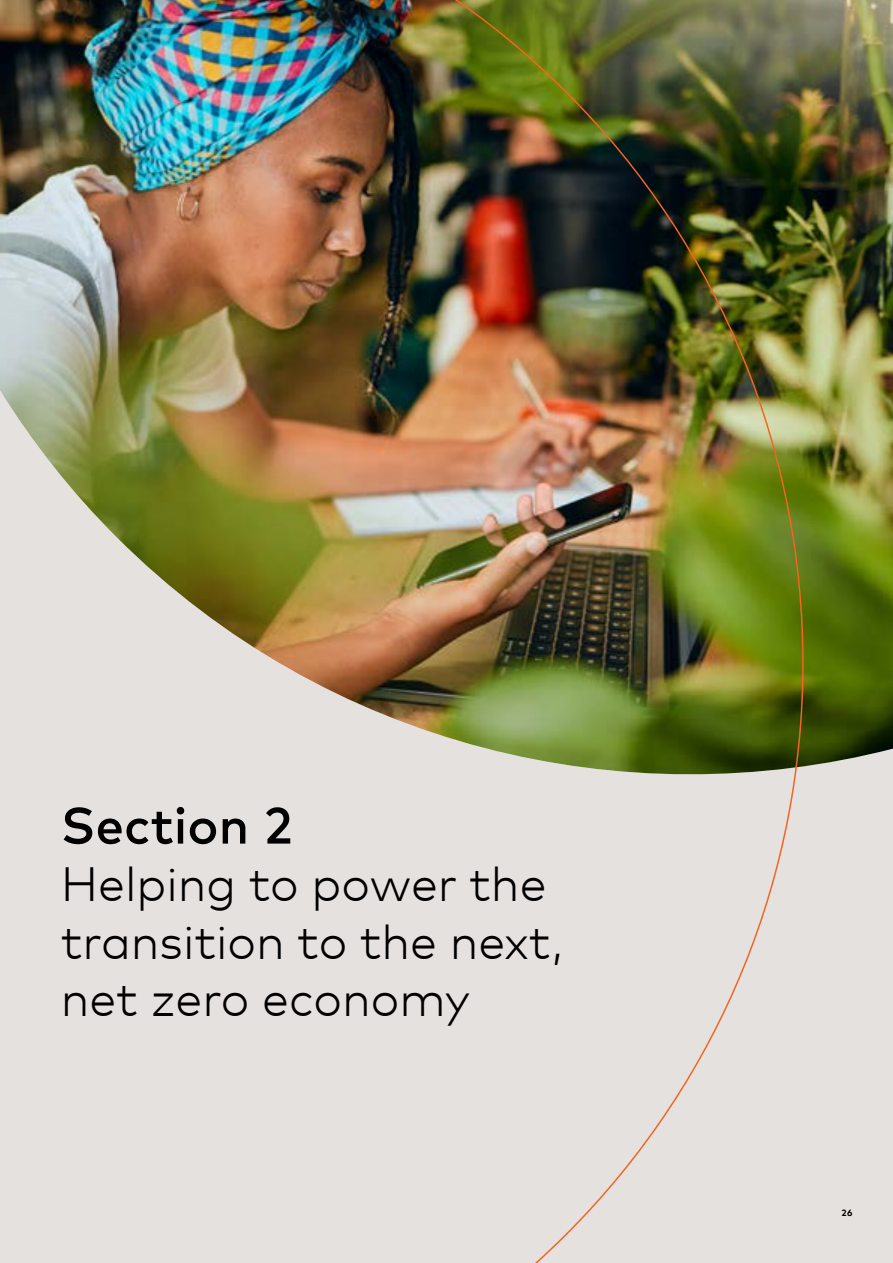
<style>
.page{position:relative;width:893px;height:1263px;background:#fff}
.page>*{position:absolute;margin:0;border:0;box-sizing:border-box;transform-origin:0 0}
.t1{font:500 51px "Mark Offc For MC";color:#000}
.t2{font:300 48px/57.6px "Mark Offc For MC";color:#000}
.t3{font:700 9px "Mark Offc For MC";color:#000}
</style>
<div class="page">
<img style="left:0;top:0;width:884px;height:1263px">
<p class="t1" style="left:61px;top:787px;width:234px">Section 2</p>
<p class="t2" style="left:61px;top:852px;width:504px">Helping to power the transition to the next, net zero economy</p>
<p class="t3" style="left:841px;top:1206px;width:12px">26</p>
</div>
